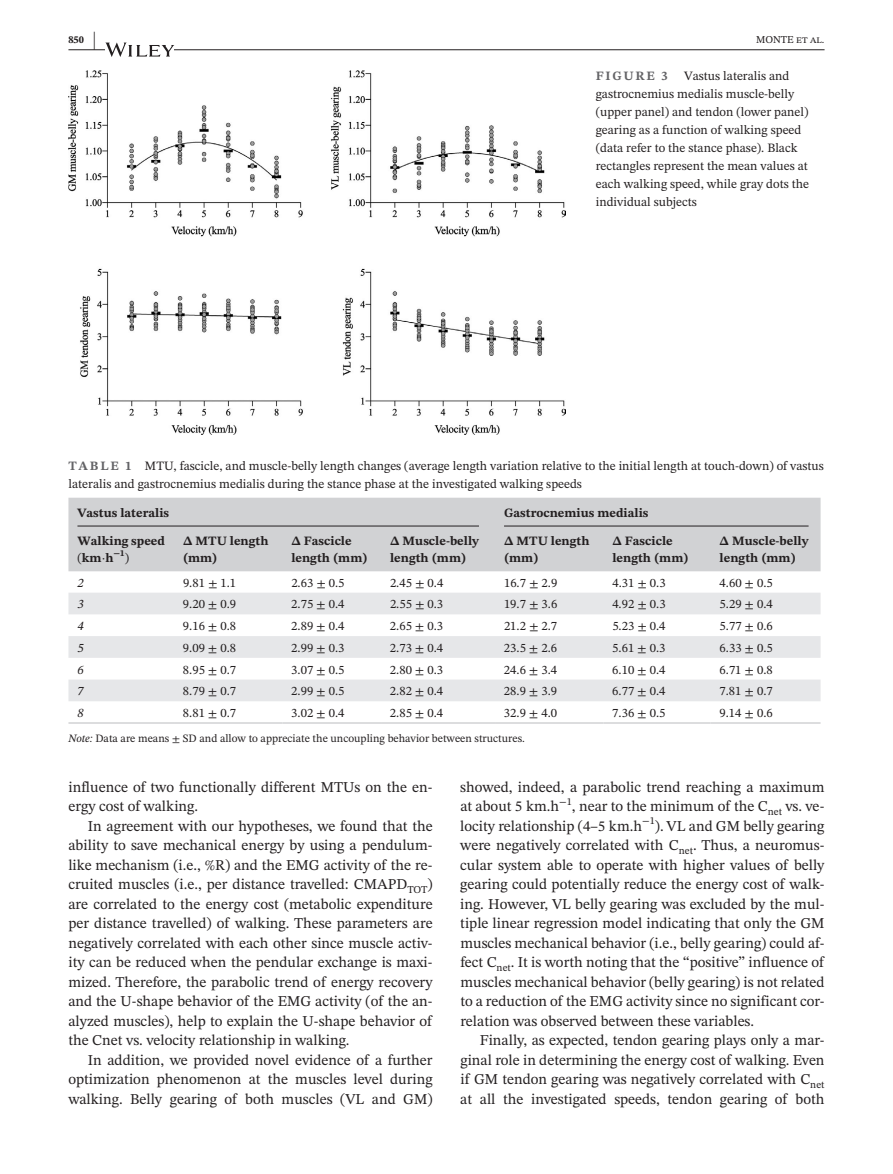
<style>
.page{position:relative;width:893px;height:1174px;background:#fff}
.page>*{position:absolute;margin:0;border:0;box-sizing:border-box;transform-origin:0 0}
.t1{font:15px/19.5px "STIX Two Text";color:#231f20;text-align:justify}
.t2{font:12.75px/18px "STIX Two Text";color:#231f20}
.t3{font:700 12.75px/17.2px "STIX Two Text";color:#231f20}
.t4{font:700 12.75px "STIX Two Text";letter-spacing:.14em;color:#636366}
.t5{font:italic 12.75px "STIX Two Text";color:#231f20}
.t6{font:11.25px "STIX Two Text";color:#231f20}
.t7{font:10.5px "STIX Two Text";color:#231f20}
.t8{font:700 10.5px "STIX Two Text";color:#231f20}
.s1{font-size:21px}
.s2{font-weight:700;color:#636366}
.s3{font-weight:400}
.s4{font-family:"STIX";font-weight:400}
.s5{font-style:italic}
</style>
<div class="page">
<hr style="left:68px;top:49px;width:756px;height:1px;background:#231f20">
<svg style="left:105px;top:43px;width:69px;height:14px"></svg>
<img style="left:68px;top:70px;width:498px;height:364px">
<div style="left:68px;top:498px;width:753px;height:73px;background:#d1d2d4"></div>
<svg style="left:68px;top:593px;width:753px;height:108px;fill:#e6e7e9"></svg>
<hr style="left:68px;top:722px;width:106px;height:1px;background:#d1d2d4">
<hr style="left:174px;top:722px;width:108px;height:1px;background:#d1d2d4">
<hr style="left:282px;top:722px;width:99px;height:1px;background:#d1d2d4">
<hr style="left:381px;top:722px;width:114px;height:1px;background:#d1d2d4">
<hr style="left:495px;top:722px;width:108px;height:1px;background:#d1d2d4">
<hr style="left:603px;top:722px;width:108px;height:1px;background:#d1d2d4">
<hr style="left:711px;top:722px;width:110px;height:1px;background:#d1d2d4">
<hr style="left:77px;top:525px;width:402px;height:1px;background:#231f20">
<hr style="left:504px;top:525px;width:305px;height:1px;background:#231f20">
<p class="t8" style="left:68px;top:32px;width:29px">850 <span class="s1">|</span></p>
<p class="t7" style="left:756px;top:32px;width:70px">MONTE et al.</p>
<p class="t2" style="left:596px;top:66px;width:215px;text-indent:88px">Vastus lateralis and gastrocnemius medialis muscle-belly (upper panel) and tendon (lower panel) gearing as a function of walking speed (data refer to the stance phase). Black rectangles represent the mean values at each walking speed, while gray dots the individual subjects</p>
<p class="t4" style="left:596px;top:66px;width:74px">FIGURE 3</p>
<p class="t2" style="left:68px;top:456px;width:757px"><span class="s2">TABLE 1</span> MTU, fascicle, and muscle-belly length changes (average length variation relative to the initial length at touch-down) of vastus lateralis and gastrocnemius medialis during the stance phase at the investigated walking speeds</p>
<p class="t3" style="left:77px;top:504px;width:93px">Vastus lateralis</p>
<p class="t3" style="left:504px;top:504px;width:146px">Gastrocnemius medialis</p>
<p class="t3" style="left:77px;top:532px;width:89px">Walking speed <span class="s3">(</span>km<span class="s4">⋅</span>h<sup>−1</sup><span class="s3">)</span></p>
<p class="t3" style="left:183px;top:532px;width:87px">∆ MTU length (mm)</p>
<p class="t3" style="left:291px;top:532px;width:78px">∆ Fascicle length (mm)</p>
<p class="t3" style="left:390px;top:532px;width:90px">∆ Muscle-belly length (mm)</p>
<p class="t3" style="left:504px;top:532px;width:87px">∆ MTU length (mm)</p>
<p class="t3" style="left:612px;top:532px;width:78px">∆ Fascicle length (mm)</p>
<p class="t3" style="left:720px;top:532px;width:90px">∆ Muscle-belly length (mm)</p>
<p class="t5" style="left:77px;top:573px;width:8px">2</p>
<p class="t2" style="left:183px;top:573px;width:55px">9.81 ± 1.1</p>
<p class="t2" style="left:291px;top:573px;width:55px">2.63 ± 0.5</p>
<p class="t2" style="left:390px;top:573px;width:55px">2.45 ± 0.4</p>
<p class="t2" style="left:504px;top:573px;width:55px">16.7 ± 2.9</p>
<p class="t2" style="left:612px;top:573px;width:55px">4.31 ± 0.3</p>
<p class="t2" style="left:720px;top:573px;width:55px">4.60 ± 0.5</p>
<p class="t5" style="left:77px;top:595px;width:8px">3</p>
<p class="t2" style="left:183px;top:595px;width:55px">9.20 ± 0.9</p>
<p class="t2" style="left:291px;top:595px;width:55px">2.75 ± 0.4</p>
<p class="t2" style="left:390px;top:595px;width:55px">2.55 ± 0.3</p>
<p class="t2" style="left:504px;top:595px;width:55px">19.7 ± 3.6</p>
<p class="t2" style="left:612px;top:595px;width:55px">4.92 ± 0.3</p>
<p class="t2" style="left:720px;top:595px;width:55px">5.29 ± 0.4</p>
<p class="t5" style="left:77px;top:617px;width:8px">4</p>
<p class="t2" style="left:183px;top:617px;width:55px">9.16 ± 0.8</p>
<p class="t2" style="left:291px;top:617px;width:55px">2.89 ± 0.4</p>
<p class="t2" style="left:390px;top:617px;width:55px">2.65 ± 0.3</p>
<p class="t2" style="left:504px;top:617px;width:55px">21.2 ± 2.7</p>
<p class="t2" style="left:612px;top:617px;width:55px">5.23 ± 0.4</p>
<p class="t2" style="left:720px;top:617px;width:55px">5.77 ± 0.6</p>
<p class="t5" style="left:77px;top:638px;width:8px">5</p>
<p class="t2" style="left:183px;top:638px;width:55px">9.09 ± 0.8</p>
<p class="t2" style="left:291px;top:638px;width:55px">2.99 ± 0.3</p>
<p class="t2" style="left:390px;top:638px;width:55px">2.73 ± 0.4</p>
<p class="t2" style="left:504px;top:638px;width:55px">23.5 ± 2.6</p>
<p class="t2" style="left:612px;top:638px;width:55px">5.61 ± 0.3</p>
<p class="t2" style="left:720px;top:638px;width:55px">6.33 ± 0.5</p>
<p class="t5" style="left:77px;top:660px;width:8px">6</p>
<p class="t2" style="left:183px;top:660px;width:55px">8.95 ± 0.7</p>
<p class="t2" style="left:291px;top:660px;width:55px">3.07 ± 0.5</p>
<p class="t2" style="left:390px;top:660px;width:55px">2.80 ± 0.3</p>
<p class="t2" style="left:504px;top:660px;width:55px">24.6 ± 3.4</p>
<p class="t2" style="left:612px;top:660px;width:55px">6.10 ± 0.4</p>
<p class="t2" style="left:719px;top:660px;width:55px">6.71 ± 0.8</p>
<p class="t5" style="left:77px;top:682px;width:8px">7</p>
<p class="t2" style="left:183px;top:682px;width:55px">8.79 ± 0.7</p>
<p class="t2" style="left:291px;top:682px;width:55px">2.99 ± 0.5</p>
<p class="t2" style="left:390px;top:682px;width:55px">2.82 ± 0.4</p>
<p class="t2" style="left:504px;top:682px;width:55px">28.9 ± 3.9</p>
<p class="t2" style="left:612px;top:682px;width:55px">6.77 ± 0.4</p>
<p class="t2" style="left:719px;top:682px;width:55px">7.81 ± 0.7</p>
<p class="t5" style="left:77px;top:703px;width:8px">8</p>
<p class="t2" style="left:183px;top:703px;width:55px">8.81 ± 0.7</p>
<p class="t2" style="left:291px;top:703px;width:55px">3.02 ± 0.4</p>
<p class="t2" style="left:390px;top:703px;width:55px">2.85 ± 0.4</p>
<p class="t2" style="left:504px;top:703px;width:55px">32.9 ± 4.0</p>
<p class="t2" style="left:612px;top:703px;width:55px">7.36 ± 0.5</p>
<p class="t2" style="left:719px;top:703px;width:55px">9.14 ± 0.6</p>
<p class="t6" style="left:68px;top:730px;width:458px"><span class="s5">Note:</span> Data are means ± SD and allow to appreciate the uncoupling behavior between structures.</p>
<p class="t1" style="left:68px;top:777px;width:366px">influence of two functionally different MTUs on the en&shy;ergy cost of walking.</p>
<p class="t1" style="left:68px;top:816px;width:366px;text-indent:20px">In agreement with our hypotheses, we found that the ability to save mechanical energy by using a pendulum&shy;like mechanism (i.e., %R) and the EMG activity of the re&shy;cruited muscles (i.e., per distance travelled: CMAPD<sub>TOT</sub>) are correlated to the energy cost (metabolic expenditure per distance travelled) of walking. These parameters are negatively correlated with each other since muscle activ&shy;ity can be reduced when the pendular exchange is maxi&shy;mized. Therefore, the parabolic trend of energy recovery and the U-shape behavior of the EMG activity (of the an&shy;alyzed muscles), help to explain the U-shape behavior of the Cnet vs. velocity relationship in walking.</p>
<p class="t1" style="left:68px;top:1050px;width:366px;text-indent:19px">In addition, we provided novel evidence of a further optimization phenomenon at the muscles level during walking. Belly gearing of both muscles (VL and GM)</p>
<p class="t1" style="left:460px;top:777px;width:366px">showed, indeed, a parabolic trend reaching a maximum at about 5 km.h</p>
<p class="t7" style="left:559px;top:793px;width:14px">−1</p>
<p class="t1" style="left:460px;top:796px;width:366px;text-indent:112px">, near to the minimum of the C<sub>net</sub> vs. ve&shy;locity relationship (4–5 km.h</p>
<p class="t7" style="left:642px;top:813px;width:14px">−1</p>
<p class="t1" style="left:460px;top:816px;width:366px;text-indent:195px">). VL and GM belly gearing were negatively correlated with C<sub>net</sub>. Thus, a neuromus&shy;cular system able to operate with higher values of belly gearing could potentially reduce the energy cost of walk&shy;ing. However, VL belly gearing was excluded by the mul&shy;tiple linear regression model indicating that only the GM muscles mechanical behavior (i.e., belly gearing) could af&shy;fect C<sub>net</sub>. It is worth noting that the “positive” influence of muscles mechanical behavior (belly gearing) is not related to a reduction of the EMG activity since no significant cor&shy;relation was observed between these variables.</p>
<p class="t1" style="left:460px;top:1030px;width:366px;text-indent:20px">Finally, as expected, tendon gearing plays only a mar&shy;ginal role in determining the energy cost of walking. Even if GM tendon gearing was negatively correlated with C<sub>net </sub>at all the investigated speeds, tendon gearing of both</p>
</div>
